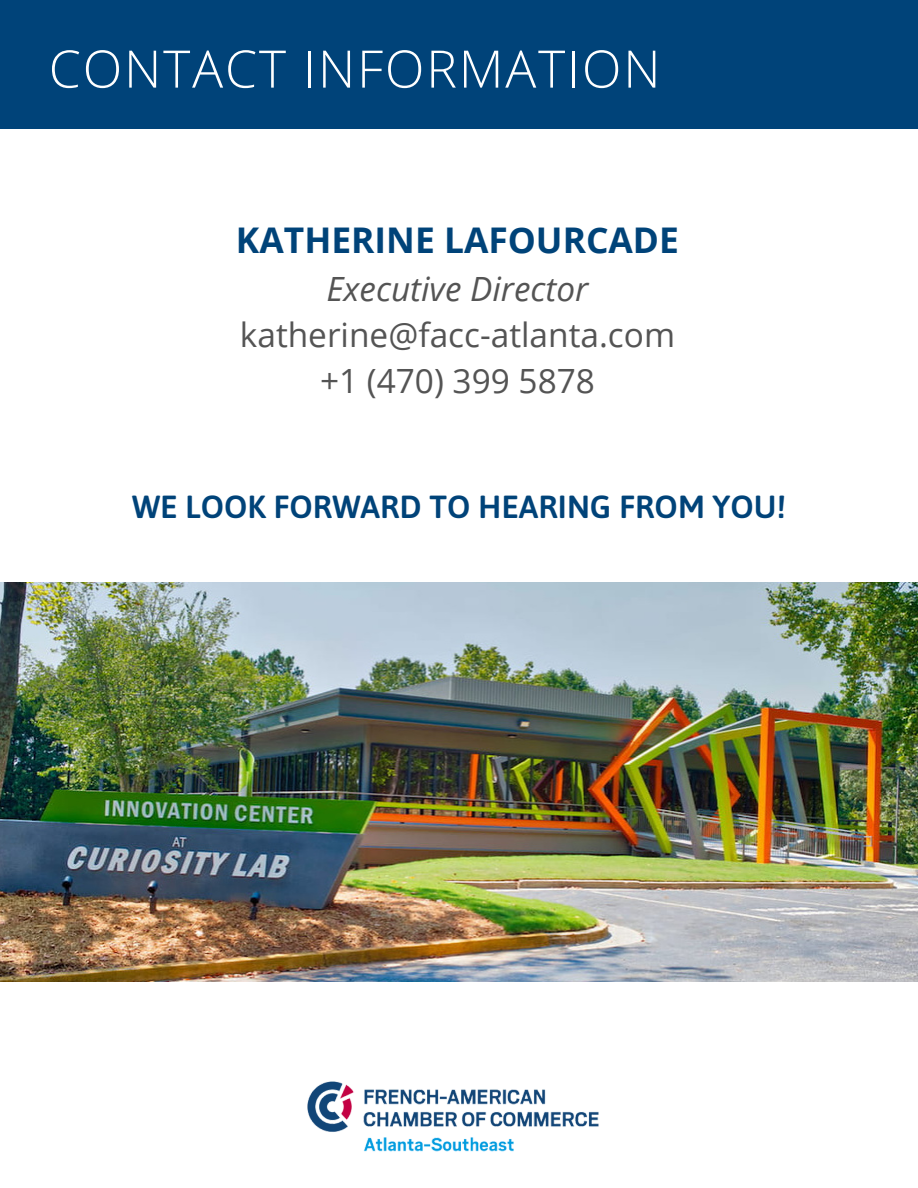
<style>
.page{position:relative;width:918px;height:1188px;background:#fff}
.page>*{position:absolute;margin:0;border:0;box-sizing:border-box;transform-origin:0 0}
.t1{font:300 51.75px "Open Sans";letter-spacing:.035em;color:#fff}
.t2{font:700 35.4px "Open Sans";color:#004379}
.t3{font:33.45px/46.2px "Open Sans";color:#545454;text-align:center}
.t4{font:italic 33.45px "Open Sans";color:#545454}
.t5{font:600 31.95px "Asap";color:#004379}
</style>
<div class="page">
<div style="left:0;top:0;width:918px;height:128px;background:#004379"></div>
<img style="left:0;top:582px;width:918px;height:400px">
<img style="left:307px;top:1081px;width:292px;height:71px">
<h1 class="t1" style="left:49px;top:32px;width:613px">CONTACT INFORMATION</h1>
<p class="t2" style="left:236px;top:215px;width:444px">KATHERINE LAFOURCADE</p>
<p class="t4" style="left:327px;top:265px;width:263px">Executive Director</p>
<p class="t3" style="left:240px;top:311px;width:437px">katherine@facc-atlanta.com +1 (470) 399 5878</p>
<p class="t5" style="left:132px;top:488px;width:655px">WE LOOK FORWARD TO HEARING FROM YOU!</p>
</div>
